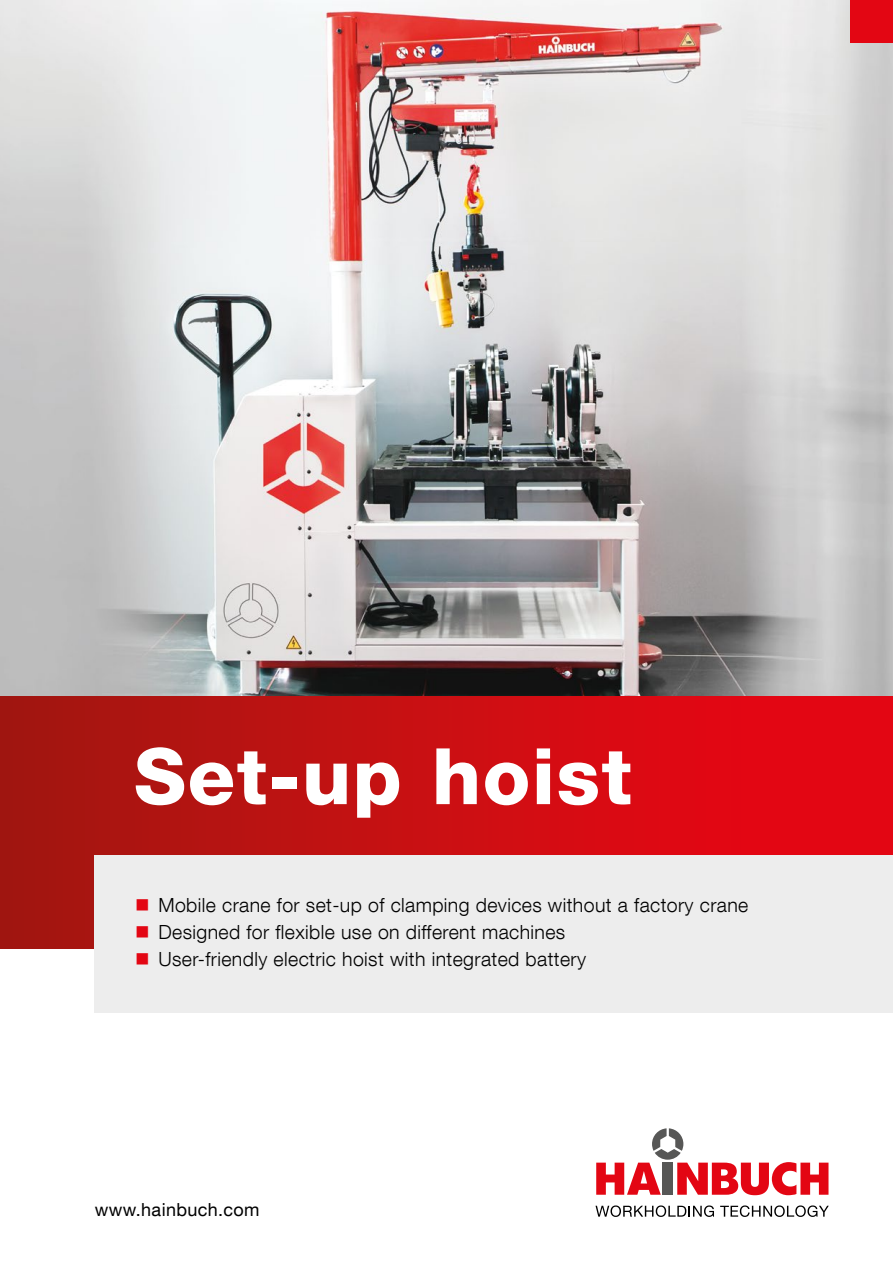
<style>
.page{position:relative;width:893px;height:1263px;background:#fff}
.page>*{position:absolute;margin:0;border:0;box-sizing:border-box;transform-origin:0 0}
.t1{font:800 78px "Helvetica Neue LT Com";letter-spacing:.02em;color:#fff}
.t2{font:300 19.5px/27px "Helvetica Neue LT Com";letter-spacing:.02em;color:#000}
.t3{font:18px "Helvetica Neue LT Com";letter-spacing:.02em;color:#000}
</style>
<div class="page">
<img style="left:0;top:0;width:893px;height:697px">
<div style="left:850px;top:0;width:43px;height:43px;background:#e30613"></div>
<div style="left:0;top:697px;width:893px;height:251px;background:linear-gradient(to right,#a41811,#ee0513)"></div>
<div style="left:95px;top:855px;width:798px;height:158px;background:#ededed"></div>
<svg style="left:596px;top:1128px;width:232px;height:67px"></svg>
<svg style="left:595px;top:1205px;width:119px;height:12px"></svg>
<svg style="left:720px;top:1205px;width:109px;height:12px"></svg>
<h1 class="t1" style="left:134px;top:730px;width:499px">Set-up hoist</h1>
<p class="t2" style="left:158px;top:891px;width:591px">Mobile crane for set-up of clamping devices without a factory crane<br>Designed for flexible use on different machines<br>User-friendly electric hoist with integrated battery</p>
<p class="t3" style="left:95px;top:1199px;width:166px">www.hainbuch.com</p>
</div>
